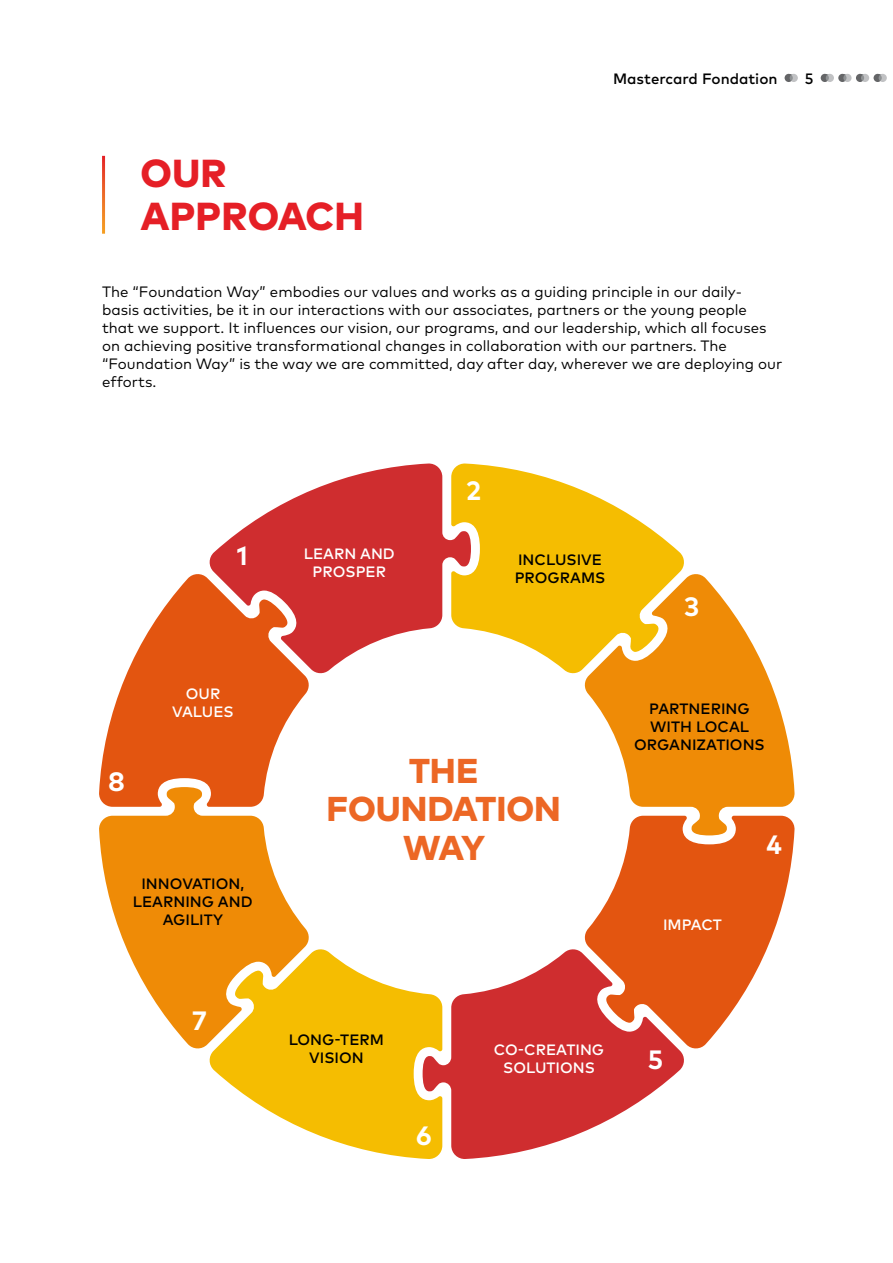
<style>
.page{position:relative;width:893px;height:1263px;background:#fff}
.page>*{position:absolute;margin:0;border:0;box-sizing:border-box;transform-origin:0 0}
.t1{font:800 39px/43.5px "Mark Pro";letter-spacing:.005em;color:#e51f26}
.t2{font:800 34.5px/38.4px "Mark Pro";color:#ec6725;text-align:center}
.t3{font:700 26.55px "Mark Pro";color:#fff}
.t4{font:15px/18px "Mark Pro";color:#000}
.t5{font:500 15px/18px "Mark Pro";color:#000;text-align:center}
.t6{font:500 15px/18px "Mark Pro";color:#fff;text-align:center}
</style>
<div class="page">
<svg style="left:785px;top:74px;width:13px;height:8px"></svg>
<svg style="left:821px;top:74px;width:66px;height:8px"></svg>
<svg style="left:471px;top:463px;width:213px;height:211px;fill:#f5bd01"></svg>
<svg style="left:209px;top:463px;width:262px;height:211px;fill:#cf2d2f"></svg>
<svg style="left:99px;top:573px;width:211px;height:214px;fill:#e35510"></svg>
<svg style="left:99px;top:787px;width:210px;height:262px;fill:#ef8b06"></svg>
<svg style="left:208px;top:948px;width:215px;height:211px;fill:#f5bd01"></svg>
<svg style="left:584px;top:835px;width:211px;height:214px;fill:#e35510"></svg>
<svg style="left:584px;top:573px;width:211px;height:262px;fill:#ef8b06"></svg>
<svg style="left:423px;top:948px;width:262px;height:211px;fill:#cf2d2f"></svg>
<h1 class="t1" style="left:140px;top:148px;width:225px">OUR<br>APPROACH</h1>
<p class="t5" style="left:613px;top:68px;width:166px">Mastercard Fondation</p>
<p class="t5" style="left:805px;top:68px;width:10px">5</p>
<p class="t4" style="left:102px;top:281px;width:682px">The “Foundation Way” embodies our values and works as a guiding principle in our daily&shy;basis activities, be it in our interactions with our associates, partners or the young people that we support. It influences our vision, our programs, and our leadership, which all focuses on achieving positive transformational changes in collaboration with our partners. The “Foundation Way” is the way we are committed, day after day, wherever we are deploying our efforts.</p>
<h3 class="t3" style="left:237px;top:535px;width:12px">1</h3>
<h3 class="t3" style="left:108px;top:761px;width:18px">8</h3>
<p class="t6" style="left:172px;top:684px;width:63px">OUR<br>VALUES</p>
<p class="t5" style="left:133px;top:873px;width:121px">INNOVATION,<br>LEARNING AND<br>AGILITY</p>
<h3 class="t3" style="left:192px;top:1000px;width:16px">7</h3>
<h3 class="t3" style="left:466px;top:470px;width:16px">2</h3>
<p class="t6" style="left:304px;top:543px;width:92px">LEARN AND<br>PROSPER</p>
<p class="t5" style="left:515px;top:549px;width:92px;text-align:left">INCLUSIVE<br>PROGRAMS</p>
<h3 class="t3" style="left:684px;top:586px;width:17px">3</h3>
<h2 class="t2" style="left:327px;top:748px;width:236px">THE<br>FOUNDATION<br>WAY</h2>
<p class="t5" style="left:634px;top:699px;width:132px">PARTNERING<br>WITH LOCAL<br>ORGANIZATIONS</p>
<p class="t6" style="left:663px;top:915px;width:60px">IMPACT</p>
<h3 class="t3" style="left:766px;top:825px;width:17px">4</h3>
<p class="t5" style="left:289px;top:1029px;width:97px">LONG-TERM<br>VISION</p>
<h3 class="t3" style="left:416px;top:1116px;width:17px">6</h3>
<p class="t6" style="left:494px;top:1039px;width:112px">CO-CREATING<br>SOLUTIONS</p>
<h3 class="t3" style="left:648px;top:1039px;width:17px">5</h3>
</div>
